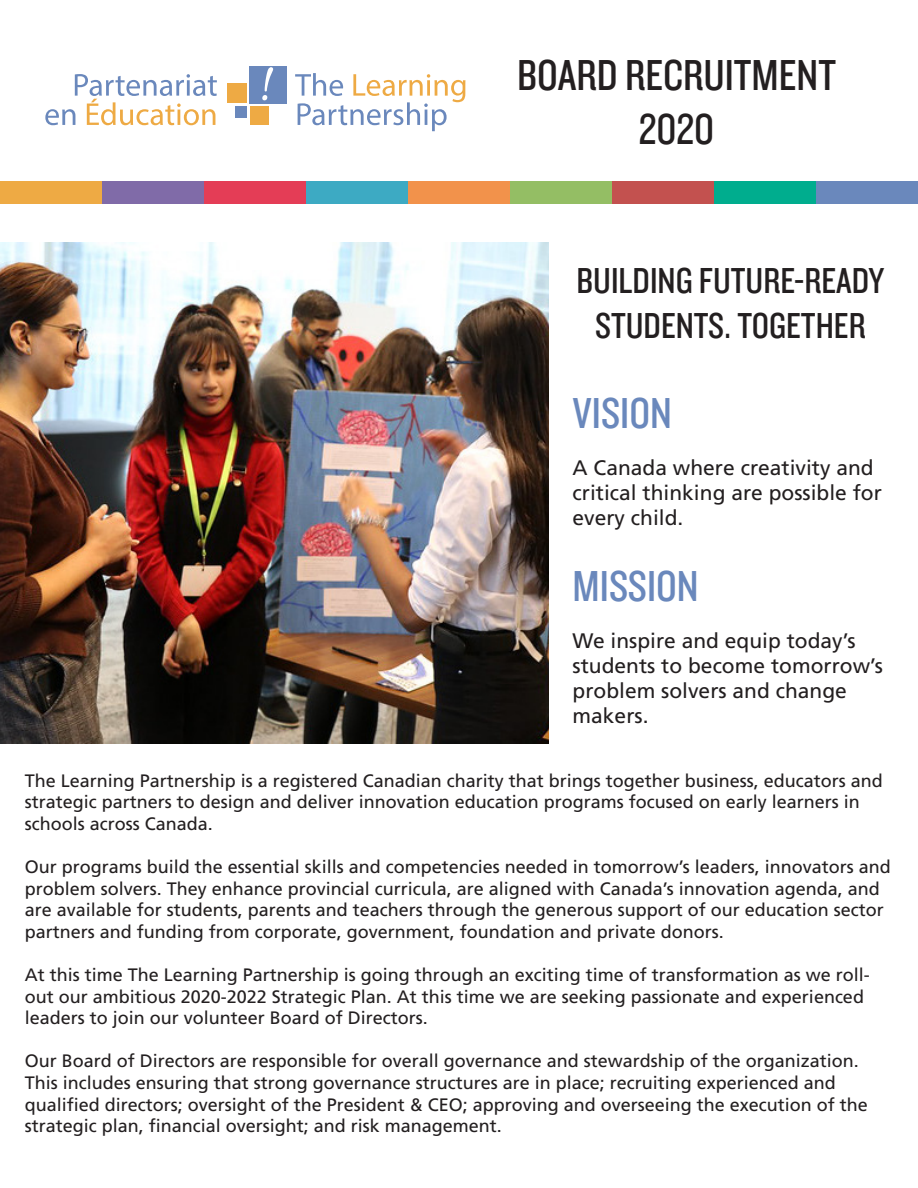
<style>
.page{position:relative;width:918px;height:1188px;background:#fff}
.page>*{position:absolute;margin:0;border:0;box-sizing:border-box;transform-origin:0 0}
.t1{font:45px/54px "Knockout 29 Junior Ltweight";color:#231f20;text-align:center}
.t2{font:45px "Knockout 29 Junior Ltweight";color:#6a88bc}
.Paragraph_Style_2{font:37.5px/45px "Knockout 29 Junior Ltweight";color:#231f20;text-align:center}
.Text{font:21px/25.2px "Frutiger LT Std";color:#231f20}
.Text-2{font:18px/21.6px "Frutiger LT Std";color:#231f20}
</style>
<div class="page">
<svg style="left:45px;top:74px;width:172px;height:51px"></svg>
<svg style="left:295px;top:73px;width:170px;height:58px"></svg>
<div style="left:250px;top:106px;width:19px;height:19px;background:#ea4"></div>
<div style="left:227px;top:84px;width:20px;height:19px;background:#ea4"></div>
<div style="left:236px;top:106px;width:11px;height:11px;background:#6a88bc"></div>
<div style="left:250px;top:66px;width:37px;height:37px;background:#6a88bc"></div>
<svg style="left:262px;top:67px;width:11px;height:33px"></svg>
<img style="left:0;top:242px;width:549px;height:502px">
<div style="left:0;top:181px;width:102px;height:23px;background:#ea4"></div>
<div style="left:102px;top:181px;width:102px;height:23px;background:#806ba8"></div>
<div style="left:204px;top:181px;width:102px;height:23px;background:#e43d56"></div>
<div style="left:306px;top:181px;width:102px;height:23px;background:#3daac3"></div>
<div style="left:408px;top:181px;width:102px;height:23px;background:#f2924b"></div>
<div style="left:510px;top:181px;width:102px;height:23px;background:#94be64"></div>
<div style="left:612px;top:181px;width:102px;height:23px;background:#c3514f"></div>
<div style="left:714px;top:181px;width:102px;height:23px;background:#00ad8e"></div>
<div style="left:816px;top:181px;width:102px;height:23px;background:#6a88bc"></div>
<p class="t1" style="left:517px;top:46px;width:320px">BOARD RECRUITMENT<br>2020</p>
<p class="Paragraph_Style_2" style="left:577px;top:257px;width:309px">BUILDING FUTURE-READY<br>STUDENTS. TOGETHER</p>
<p class="t2" style="left:573px;top:384px;width:101px">VISION</p>
<p class="Text" style="left:573px;top:455px;width:311px">A Canada where creativity and critical thinking are possible for every child.</p>
<p class="t2" style="left:573px;top:557px;width:128px">MISSION</p>
<p class="Text" style="left:573px;top:628px;width:312px">We inspire and equip today’s students to become tomorrow’s problem solvers and change makers.</p>
<p class="Text-2" style="left:25px;top:770px;width:860px">The Learning Partnership is a registered Canadian charity that brings together business, educators and strategic partners to design and deliver innovation education programs focused on early learners in schools across Canada.</p>
<p class="Text-2" style="left:25px;top:856px;width:868px">Our programs build the essential skills and competencies needed in tomorrow’s leaders, innovators and problem solvers. They enhance provincial curricula, are aligned with Canada’s innovation agenda, and are available for students, parents and teachers through the generous support of our education sector partners and funding from corporate, government, foundation and private donors.</p>
<p class="Text-2" style="left:25px;top:964px;width:847px">At this time The Learning Partnership is going through an exciting time of transformation as we roll&shy;out our ambitious 2020-2022 Strategic Plan. At this time we are seeking passionate and experienced leaders to join our volunteer Board of Directors.</p>
<p class="Text-2" style="left:25px;top:1050px;width:845px">Our Board of Directors are responsible for overall governance and stewardship of the organization.<br>This includes ensuring that strong governance structures are in place; recruiting experienced and qualified directors; oversight of the President &amp; CEO; approving and overseeing the execution of the strategic plan, financial oversight; and risk management.</p>
</div>
